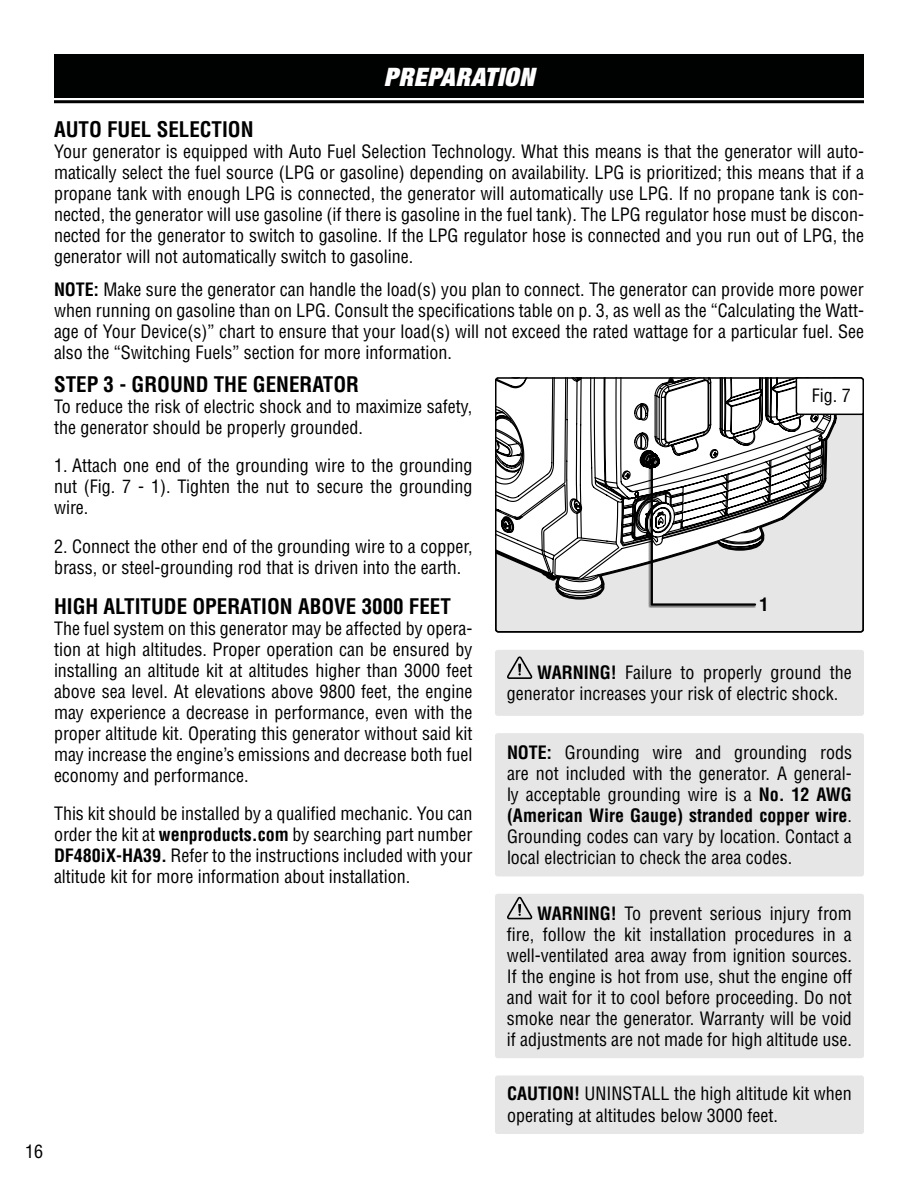
<style>
.page{position:relative;width:918px;height:1188px;background:#fff}
.page>*{position:absolute;margin:0;border:0;box-sizing:border-box;transform-origin:0 0}
.t1{font:italic 900 expanded 25.5px "Helvetica Neue";letter-spacing:.025em;color:#fff}
.t2{font:700 condensed 21px "Helvetica LT Std";color:#000}
.t3{font:condensed 18px/21px "Helvetica LT Std";color:#000;text-align:justify}
.t4{font:700 condensed 18px "Helvetica LT Std";color:#000}
.s1{font-weight:700}
</style>
<div class="page">
<div style="left:54px;top:54px;width:810px;height:44px;background:#000101"></div>
<hr style="left:54px;top:100px;width:810px;height:3px;background:#000">
<div style="left:495px;top:650px;width:369px;height:66px;background:#e6e6e6;border-radius:3px"></div>
<svg style="left:507px;top:656px;width:25px;height:23px"></svg>
<div style="left:495px;top:894px;width:369px;height:164px;background:#e6e6e6;border-radius:3px"></div>
<svg style="left:507px;top:897px;width:25px;height:22px"></svg>
<div style="left:495px;top:1075px;width:369px;height:59px;background:#e6e6e6;border-radius:3px"></div>
<div style="left:495px;top:733px;width:369px;height:143px;background:#e6e6e6;border-radius:3px"></div>
<div style="left:496px;top:378px;width:367px;height:254px;background:#e6e6e6;border-radius:3px"></div>
<svg style="left:498px;top:380px;width:321px;height:220px"></svg>
<div style="left:495px;top:377px;width:369px;height:256px;border:2px solid #000;border-radius:3px"></div>
<svg style="left:795px;top:377px;width:69px;height:39px;background:#ddd"></svg>
<svg style="left:637px;top:445px;width:120px;height:162px"></svg>
<h1 class="t1" style="left:384px;top:61px;width:152px">PREPARATION</h1>
<p class="t3" style="left:25px;top:1141px;width:19px">16</p>
<p class="t2" style="left:54px;top:116px;width:201px">AUTO FUEL SELECTION</p>
<p class="t3" style="left:54px;top:141px;width:812px">Your generator is equipped with Auto Fuel Selection Technology. What this means is that the generator will auto&shy;matically select the fuel source (LPG or gasoline) depending on availability. LPG is prioritized; this means that if a propane tank with enough LPG is connected, the generator will automatically use LPG. If no propane tank is con&shy;nected, the generator will use gasoline (if there is gasoline in the fuel tank). The LPG regulator hose must be discon&shy;nected for the generator to switch to gasoline. If the LPG regulator hose is connected and you run out of LPG, the generator will not automatically switch to gasoline.</p>
<p class="t3" style="left:54px;top:279px;width:812px"><span class="s1">NOTE:</span> Make sure the generator can handle the load(s) you plan to connect. The generator can provide more power when running on gasoline than on LPG. Consult the specifications table on p. 3, as well as the “Calculating the Watt&shy;age of Your Device(s)” chart to ensure that your load(s) will not exceed the rated wattage for a particular fuel. See also the “Switching Fuels” section for more information.</p>
<p class="t2" style="left:54px;top:372px;width:307px">STEP 3 - GROUND THE GENERATOR</p>
<p class="t3" style="left:54px;top:396px;width:420px">To reduce the risk of electric shock and to maximize safety, the generator should be properly grounded.</p>
<p class="t3" style="left:54px;top:455px;width:420px">1. Attach one end of the grounding wire to the grounding nut (Fig. 7 - 1). Tighten the nut to secure the grounding wire.</p>
<p class="t3" style="left:54px;top:536px;width:420px">2. Connect the other end of the grounding wire to a copper, brass, or steel-grounding rod that is driven into the earth.</p>
<p class="t2" style="left:54px;top:594px;width:398px">HIGH ALTITUDE OPERATION ABOVE 3000 FEET</p>
<p class="t3" style="left:54px;top:618px;width:420px">The fuel system on this generator may be affected by opera&shy;tion at high altitudes. Proper operation can be ensured by installing an altitude kit at altitudes higher than 3000 feet above sea level. At elevations above 9800 feet, the engine may experience a decrease in performance, even with the proper altitude kit. Operating this generator without said kit may increase the engine’s emissions and decrease both fuel economy and performance.</p>
<p class="t3" style="left:54px;top:803px;width:420px">This kit should be installed by a qualified mechanic. You can order the kit at <span class="s1">wenproducts.com</span> by searching part number <span class="s1">DF480iX-HA39.</span> Refer to the instructions included with your altitude kit for more information about installation.</p>
<p class="t3" style="left:812px;top:385px;width:40px">Fig. 7</p>
<p class="t4" style="left:759px;top:593px;width:10px">1</p>
<p class="t3" style="left:507px;top:662px;width:346px;text-indent:30px"><span class="s1">WARNING!</span> Failure to properly ground the generator increases your risk of electric shock.</p>
<p class="t3" style="left:507px;top:742px;width:347px"><span class="s1">NOTE:</span> Grounding wire and grounding rods are not included with the generator. A general&shy;ly acceptable grounding wire is a <span class="s1">No. 12 AWG (American Wire Gauge) stranded copper wire</span>.<br>Grounding codes can vary by location. Contact a local electrician to check the area codes.</p>
<p class="t3" style="left:507px;top:903px;width:347px;text-indent:30px"><span class="s1">WARNING!</span> To prevent serious injury from fire, follow the kit installation procedures in a well-ventilated area away from ignition sources.<br>If the engine is hot from use, shut the engine off and wait for it to cool before proceeding. Do not smoke near the generator. Warranty will be void if adjustments are not made for high altitude use.</p>
<p class="t3" style="left:507px;top:1083px;width:346px;line-height:21.6px"><span class="s1">CAUTION!</span> UNINSTALL the high altitude kit when operating at altitudes below 3000 feet.</p>
</div>
